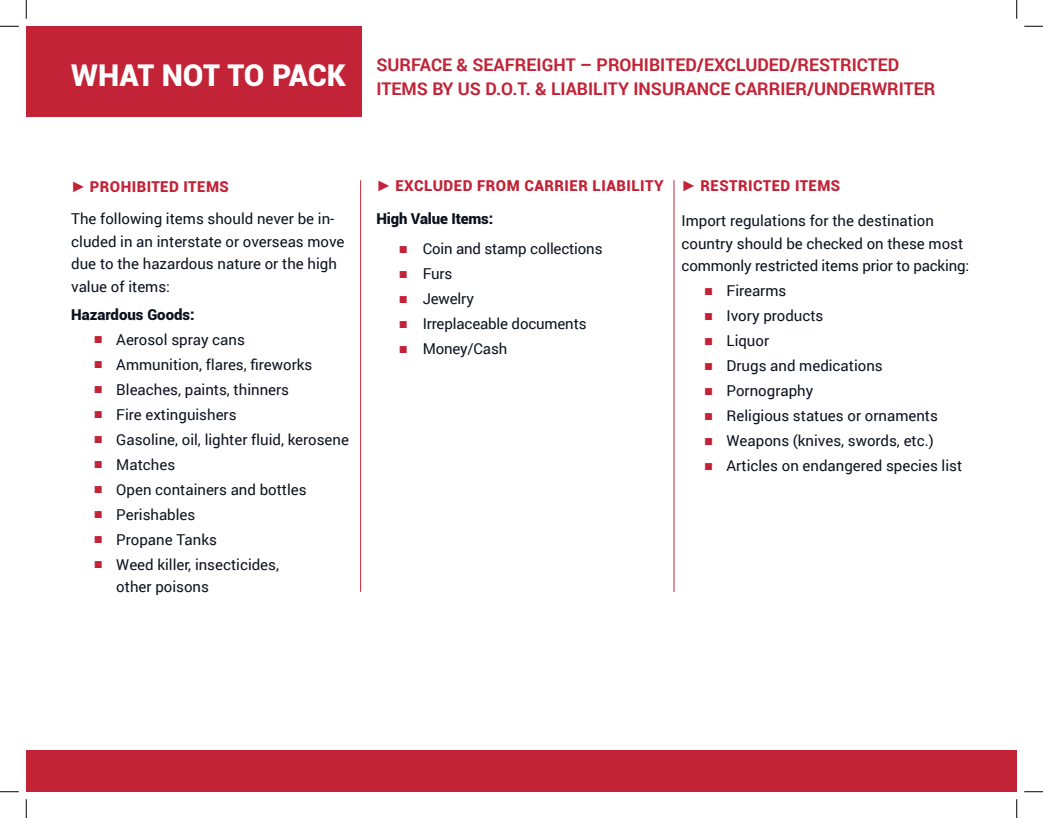
<style>
.page{position:relative;width:1043px;height:818px;background:#fff}
.page>*{position:absolute;margin:0;border:0;box-sizing:border-box;transform-origin:0 0}
.t1{font:700 17.5px/24px "Roboto";color:#c32337}
.t2{font:15px/22.5px "Roboto";color:#0c121e}
.t3{font:900 15px/32.5px "Roboto";letter-spacing:.03em;color:#c32337}
.t4{font:900 15px "Roboto";color:#0c121e}
.s1{font-family:"Arial";color:#c32337}
.s2{font-weight:900;color:#c32337}
.s3{font-family:"Arial";font-weight:400}
.s4{color:#0c121e}
</style>
<div class="page">
<div style="left:26px;top:750px;width:990px;height:41px;background:#c32337"></div>
<div style="left:26px;top:26px;width:335px;height:90px;background:#c32337"></div>
<hr style="left:360px;top:180px;width:1px;height:411px;background:#c32337">
<hr style="left:673px;top:180px;width:1px;height:411px;background:#c32337">
<svg style="left:0;top:25px;width:19px;height:2px"></svg>
<svg style="left:1024px;top:25px;width:18px;height:2px"></svg>
<svg style="left:0;top:791px;width:19px;height:1px"></svg>
<svg style="left:1024px;top:791px;width:18px;height:1px"></svg>
<svg style="left:25px;top:0;width:2px;height:19px"></svg>
<svg style="left:25px;top:799px;width:2px;height:19px"></svg>
<svg style="left:1016px;top:0;width:1px;height:19px"></svg>
<svg style="left:1016px;top:799px;width:1px;height:19px"></svg>
<p class="t1" style="left:71px;top:52px;width:865px;text-indent:305px">SURFACE &amp; SEAFREIGHT – PROHIBITED/EXCLUDED/RESTRICTED<br><sup>WHAT</sup> <sup>NOT</sup> <sup>TO</sup> <sup>PACK</sup> ITEMS BY US D.O.T. &amp; LIABILITY INSURANCE CARRIER/UNDERWRITER</p>
<p class="t2" style="left:71px;top:170px;width:264px;line-height:32.5px"><span class="s1">►</span> <span class="s2">PROHIBITED ITEMS<br></span>The following items should never be in-</p>
<p class="t2" style="left:71px;top:230px;width:275px">cluded in an interstate or overseas move due to the hazardous nature or the high value of items:</p>
<p class="t4" style="left:71px;top:303px;width:125px">Hazardous Goods:</p>
<p class="t2" style="left:94px;top:327px;width:153px"><span class="s1">■</span> Aerosol spray cans</p>
<p class="t2" style="left:94px;top:352px;width:220px"><span class="s1">■</span> Ammunition, flares, fireworks</p>
<p class="t2" style="left:94px;top:377px;width:197px"><span class="s1">■</span> Bleaches, paints, thinners</p>
<p class="t2" style="left:94px;top:402px;width:144px"><span class="s1">■</span> Fire extinguishers</p>
<p class="t2" style="left:94px;top:427px;width:257px"><span class="s1">■</span> Gasoline, oil, lighter fluid, kerosene</p>
<p class="t2" style="left:94px;top:452px;width:83px"><span class="s1">■</span> Matches</p>
<p class="t2" style="left:94px;top:477px;width:214px"><span class="s1">■</span> Open containers and bottles</p>
<p class="t2" style="left:94px;top:502px;width:103px"><span class="s1">■</span> Perishables</p>
<p class="t2" style="left:94px;top:527px;width:125px"><span class="s1">■</span> Propane Tanks</p>
<p class="t2" style="left:116px;top:552px;width:164px;text-indent:-22px"><span class="s1">■</span> Weed killer, insecticides, other poisons</p>
<p class="t3" style="left:376px;top:169px;width:289px"><span class="s3">►</span> EXCLUDED FROM CARRIER LIABILITY<br><span class="s4">High Value Items:</span></p>
<p class="t2" style="left:399px;top:237px;width:205px"><span class="s1">■</span> Coin and stamp collections</p>
<p class="t2" style="left:399px;top:262px;width:55px"><span class="s1">■</span> Furs</p>
<p class="t2" style="left:399px;top:287px;width:76px"><span class="s1">■</span> Jewelry</p>
<p class="t2" style="left:399px;top:312px;width:189px"><span class="s1">■</span> Irreplaceable documents</p>
<p class="t2" style="left:399px;top:337px;width:110px"><span class="s1">■</span> Money/Cash</p>
<p class="t3" style="left:681px;top:169px;width:160px"><span class="s3">►</span> RESTRICTED ITEMS</p>
<p class="t2" style="left:681px;top:209px;width:289px">Import regulations for the destination country should be checked on these most commonly restricted items prior to packing:</p>
<p class="t2" style="left:704px;top:279px;width:84px"><span class="s1">■</span> Firearms</p>
<p class="t2" style="left:704px;top:304px;width:121px"><span class="s1">■</span> Ivory products</p>
<p class="t2" style="left:704px;top:329px;width:67px"><span class="s1">■</span> Liquor</p>
<p class="t2" style="left:704px;top:354px;width:180px"><span class="s1">■</span> Drugs and medications</p>
<p class="t2" style="left:704px;top:379px;width:111px"><span class="s1">■</span> Pornography</p>
<p class="t2" style="left:704px;top:404px;width:235px"><span class="s1">■</span> Religious statues or ornaments</p>
<p class="t2" style="left:704px;top:429px;width:231px"><span class="s1">■</span> Weapons (knives, swords, etc.)</p>
<p class="t2" style="left:704px;top:454px;width:260px"><span class="s1">■</span> Articles on endangered species list</p>
</div>
